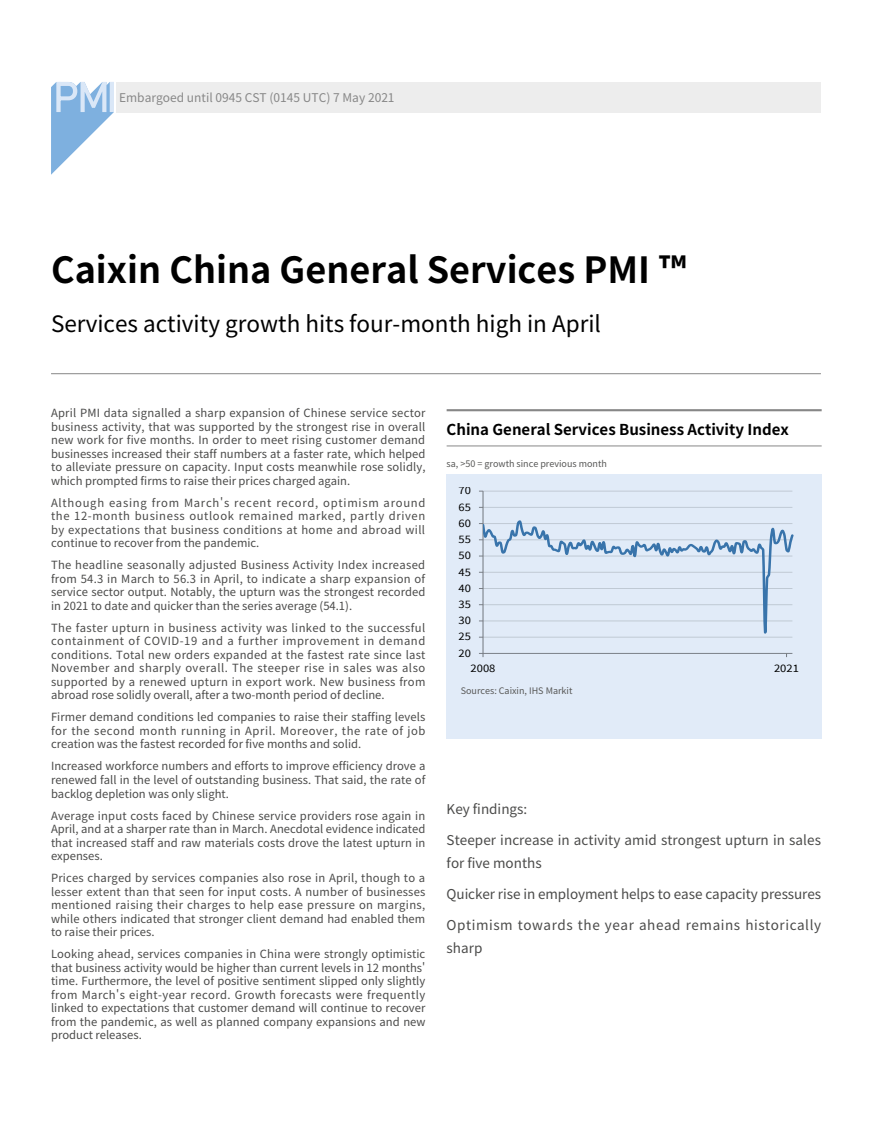
<style>
.page{position:relative;width:872px;height:1127px;background:#fff}
.page>*{position:absolute;margin:0;border:0;box-sizing:border-box;transform-origin:0 0}
.t1{font:700 36px "Source Han Sans CN";color:#000}
.t2{font:22.5px "Source Han Sans CN";color:#000}
.t3{font:700 15px "Source Han Sans CN";color:#000}
.t4{font:13.5px/22.5px "Source Han Sans CN";letter-spacing:.005em;color:#4a4a49}
.t5{font:13.5px/22.5px "Source Han Sans CN";letter-spacing:.04em;color:#4a4a49}
.t6{font:12px "Source Han Sans CN";color:#878787}
.t7{font:11.4px "Source Sans Pro";letter-spacing:-.005em;color:#000;scale:1.1 1}
.t8{font:11.25px/13.5px "Source Han Sans CN";color:#4a4a49;text-align:justify}
.t9{font:9px "Source Han Sans CN";color:#575756}
</style>
<div class="page">
<div style="left:446px;top:475px;width:375px;height:264px;background:#e1ebf8"></div>
<hr style="left:51px;top:373px;width:770px;height:1px;background:#878787">
<hr style="left:446px;top:409px;width:375px;height:2px;background:#878787">
<hr style="left:446px;top:446px;width:375px;height:1px;background:#878787">
<div style="left:116px;top:82px;width:705px;height:30px;background:#ededed"></div>
<svg style="left:51px;top:82px;width:63px;height:93px"></svg>
<hr style="left:483px;top:507px;width:309px;height:1px;background:#d9d9d9">
<hr style="left:483px;top:491px;width:309px;height:1px;background:#d9d9d9">
<hr style="left:482px;top:491px;width:1px;height:162px;background:#868686">
<hr style="left:483px;top:653px;width:309px;height:1px;background:#868686">
<svg style="left:479px;top:519px;width:314px;height:120px"></svg>
<p class="t6" style="left:119px;top:90px;width:277px">Embargoed until 0945 CST (0145 UTC) 7 May 2021</p>
<h1 class="t1" style="left:51px;top:249px;width:637px">Caixin China General Services PMI ™</h1>
<h2 class="t2" style="left:51px;top:311px;width:551px">Services activity growth hits four-month high in April</h2>
<p class="t8" style="left:51px;top:407px;width:376px">April PMI data signalled a sharp expansion of Chinese service sector business activity, that was supported by the strongest rise in overall new work for five months. In order to meet rising customer demand businesses increased their staff numbers at a faster rate, which helped to alleviate pressure on capacity. Input costs meanwhile rose solidly, which prompted firms to raise their prices charged again.</p>
<p class="t8" style="left:51px;top:496px;width:376px">Although easing from March's recent record, optimism around the 12-month business outlook remained marked, partly driven by expectations that business conditions at home and abroad will continue to recover from the pandemic.</p>
<p class="t8" style="left:51px;top:559px;width:376px">The headline seasonally adjusted Business Activity Index increased from 54.3 in March to 56.3 in April, to indicate a sharp expansion of service sector output. Notably, the upturn was the strongest recorded in 2021 to date and quicker than the series average (54.1).</p>
<p class="t8" style="left:51px;top:621px;width:376px">The faster upturn in business activity was linked to the successful containment of COVID-19 and a further improvement in demand conditions. Total new orders expanded at the fastest rate since last November and sharply overall. The steeper rise in sales was also supported by a renewed upturn in export work. New business from abroad rose solidly overall, after a two-month period of decline.</p>
<p class="t8" style="left:51px;top:711px;width:376px">Firmer demand conditions led companies to raise their staffing levels for the second month running in April. Moreover, the rate of job creation was the fastest recorded for five months and solid.</p>
<p class="t8" style="left:51px;top:760px;width:376px">Increased workforce numbers and efforts to improve efficiency drove a renewed fall in the level of outstanding business. That said, the rate of backlog depletion was only slight.</p>
<p class="t8" style="left:51px;top:809px;width:376px">Average input costs faced by Chinese service providers rose again in April, and at a sharper rate than in March. Anecdotal evidence indicated that increased staff and raw materials costs drove the latest upturn in expenses.</p>
<p class="t8" style="left:51px;top:871px;width:376px">Prices charged by services companies also rose in April, though to a lesser extent than that seen for input costs. A number of businesses mentioned raising their charges to help ease pressure on margins, while others indicated that stronger client demand had enabled them to raise their prices.</p>
<p class="t8" style="left:51px;top:947px;width:376px">Looking ahead, services companies in China were strongly optimistic that business activity would be higher than current levels in 12 months' time. Furthermore, the level of positive sentiment slipped only slightly from March's eight-year record. Growth forecasts were frequently linked to expectations that customer demand will continue to recover from the pandemic, as well as planned company expansions and new product releases.</p>
<h3 class="t3" style="left:446px;top:421px;width:344px">China General Services Business Activity Index</h3>
<p class="t9" style="left:446px;top:459px;width:162px">sa, &gt;50 = growth since previous month</p>
<p class="t7" style="left:458px;top:483px;width:13px">70</p>
<p class="t7" style="left:458px;top:500px;width:13px">65</p>
<p class="t7" style="left:458px;top:516px;width:13px">60</p>
<p class="t7" style="left:458px;top:532px;width:13px">55</p>
<p class="t7" style="left:458px;top:548px;width:13px">50</p>
<p class="t7" style="left:458px;top:564px;width:13px">45</p>
<p class="t7" style="left:458px;top:581px;width:13px">40</p>
<p class="t7" style="left:458px;top:597px;width:13px">35</p>
<p class="t7" style="left:458px;top:613px;width:13px">30</p>
<p class="t7" style="left:458px;top:629px;width:13px">25</p>
<p class="t7" style="left:458px;top:646px;width:13px">20</p>
<p class="t7" style="left:470px;top:661px;width:24px">2008</p>
<p class="t7" style="left:774px;top:661px;width:24px">2021</p>
<p class="t9" style="left:461px;top:685px;width:113px">Sources: Caixin, IHS Markit</p>
<p class="t4" style="left:446px;top:798px;width:82px">Key findings:</p>
<p class="t4" style="left:446px;top:829px;width:376px">Steeper increase in activity amid strongest upturn in sales for five months</p>
<p class="t4" style="left:446px;top:883px;width:376px">Quicker rise in employment helps to ease capacity pressures</p>
<p class="t5" style="left:446px;top:914px;width:376px">Optimism towards the year ahead remains historically sharp</p>
</div>
